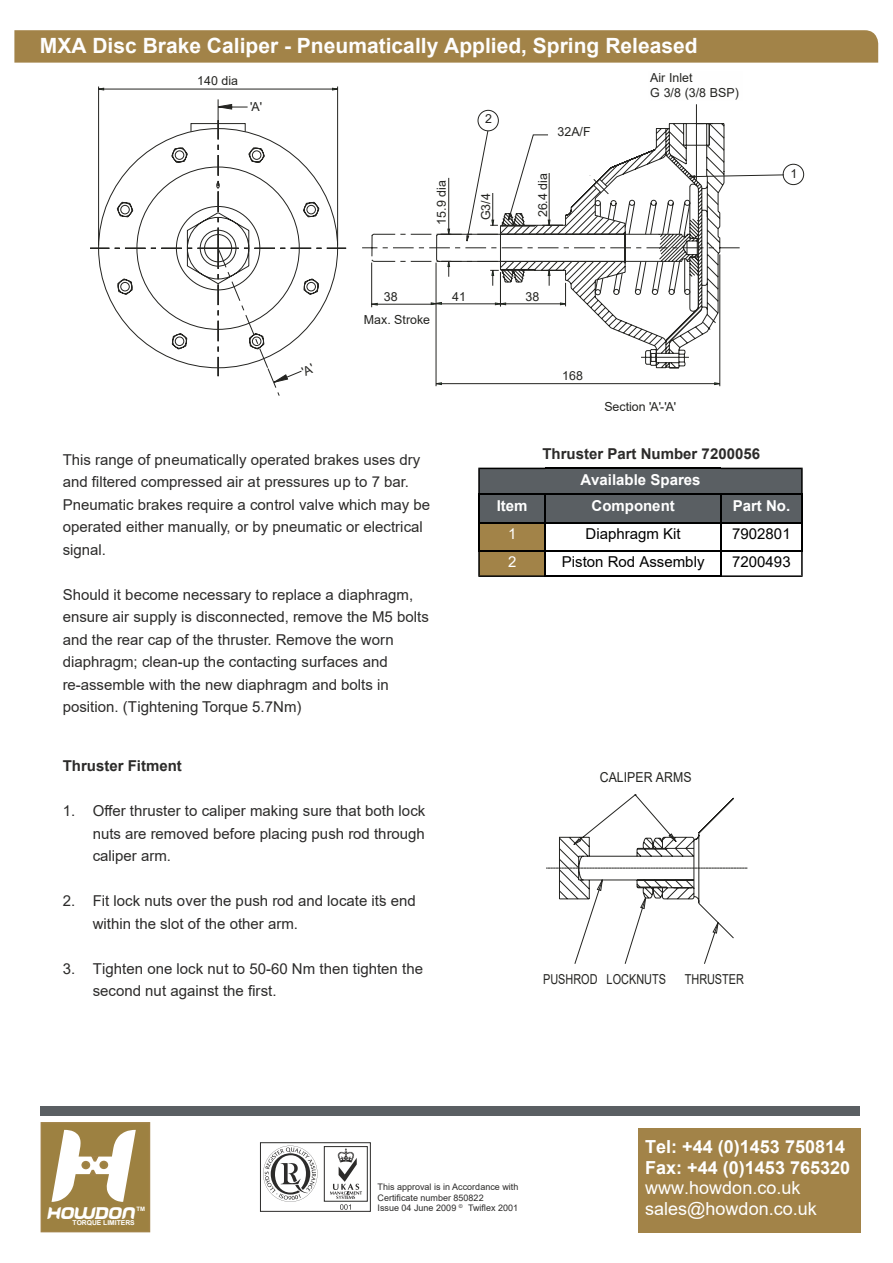
<style>
.page{position:relative;width:893px;height:1263px;background:#fff}
.page>*{position:absolute;margin:0;border:0;box-sizing:border-box;transform-origin:0 0}
.t1{font:96px "Cyrivendell";color:#fff}
.t2{font:700 21px "Arial";color:#fefefe}
.t3{font:700 18px/20.7px "Arial";color:#fff}
.t4{font:18px "Arial";color:#fff}
.t5{font:15.75px "Cyrivendell";color:#fff}
.t6{font:15px/22.5px "Arial";color:#2c2b2a}
.t7{font:15px "Arial";color:#000}
.t8{font:700 15px "Arial";color:#2c2b2a}
.t9{font:700 15px "Arial";color:#fff}
.t10{font:15px "Arial";color:#fff}
.t11{font:13.65px "Arial";color:#242421;scale:.8 1}
.t12{font:13.65px "Arial";color:#242421;scale:.9 1}
.t13{font:12.45px/14.9px "Arial";color:#242421}
.t14{font:9px/10.5px "Arial";color:#2c2b2a}
.t15{font:700 6.75px "Arial";color:#fff}
.t16{font:700 6px "Arial";color:#fff}
</style>
<div class="page">
<div style="left:14px;top:30px;width:864px;height:33px;background:#a28348"></div>
<svg style="left:98px;top:86px;width:623px;height:300px"></svg>
<svg style="left:98px;top:87px;width:7px;height:4px"></svg>
<svg style="left:332px;top:87px;width:7px;height:4px"></svg>
<svg style="left:371px;top:130px;width:414px;height:178px"></svg>
<div style="left:649px;top:72px;width:94px;height:29px;background:#fefefe"></div>
<svg style="left:546px;top:794px;width:201px;height:170px"></svg>
<div style="left:479px;top:468px;width:323px;height:26px;background:#5a5f63"></div>
<div style="left:479px;top:494px;width:66px;height:29px;background:#5a5f63"></div>
<div style="left:545px;top:494px;width:176px;height:29px;background:#5a5f63"></div>
<div style="left:721px;top:494px;width:81px;height:29px;background:#5a5f63"></div>
<hr style="left:545px;top:468px;width:176px;height:1px;background:#000">
<hr style="left:545px;top:493px;width:177px;height:2px;background:#000">
<hr style="left:545px;top:522px;width:177px;height:1px;background:#000">
<hr style="left:720px;top:522px;width:83px;height:1px;background:#000">
<hr style="left:545px;top:550px;width:177px;height:1px;background:#000">
<hr style="left:545px;top:575px;width:177px;height:2px;background:#000">
<svg style="left:478px;top:468px;width:67px;height:27px"></svg>
<hr style="left:478px;top:493px;width:2px;height:30px;background:#000">
<hr style="left:545px;top:493px;width:1px;height:30px;background:#000">
<svg style="left:478px;top:522px;width:68px;height:55px"></svg>
<hr style="left:720px;top:493px;width:2px;height:30px;background:#000">
<hr style="left:720px;top:522px;width:2px;height:29px;background:#000">
<svg style="left:721px;top:468px;width:82px;height:27px"></svg>
<hr style="left:801px;top:493px;width:2px;height:30px;background:#000">
<hr style="left:801px;top:522px;width:2px;height:29px;background:#000">
<svg style="left:720px;top:550px;width:83px;height:27px"></svg>
<svg style="left:263px;top:1146px;width:54px;height:56px"></svg>
<svg style="left:330px;top:1148px;width:32px;height:62px"></svg>
<div style="left:324px;top:1146px;width:44px;height:55px;border:1px solid #2c2b2a"></div>
<div style="left:260px;top:1142px;width:111px;height:70px;border:1px solid #2c2b2a"></div>
<div style="left:638px;top:1128px;width:222px;height:104px;background:#a28348"></div>
<div style="left:40px;top:1106px;width:820px;height:9px;background:#5a5f63"></div>
<div style="left:41px;top:1122px;width:109px;height:110px;background:#9d8141"></div>
<div style="left:81px;top:1161px;width:9px;height:8px;background:#9d8141;border:2px solid #a28348;border-radius:50%"></div>
<div style="left:99px;top:1161px;width:9px;height:8px;background:#9d8141;border:2px solid #a28348;border-radius:50%"></div>
<svg style="left:90px;top:103px;width:256px;height:281px"></svg>
<h2 class="t2" style="left:40px;top:37px;width:659px">MXA Disc Brake Caliper - Pneumatically Applied, Spring Released</h2>
<p class="t13" style="left:197px;top:74px;width:42px">140 dia</p>
<p class="t13" style="left:250px;top:100px;width:13px">'A'</p>
<p class="t13" style="left:435px;top:225px;width:46px;rotate:-90deg">15.9 dia</p>
<p class="t13" style="left:485px;top:113px;width:8px">2</p>
<p class="t13" style="left:479px;top:220px;width:28px;rotate:-90deg">G3/4</p>
<p class="t13" style="left:557px;top:125px;width:35px">32A/F</p>
<p class="t13" style="left:537px;top:217px;width:46px;rotate:-90deg">26.4 dia</p>
<p class="t13" style="left:650px;top:71px;width:90px">Air Inlet<br>G 3/8 (3/8 BSP)</p>
<p class="t13" style="left:384px;top:290px;width:15px">38</p>
<p class="t13" style="left:364px;top:313px;width:68px">Max. Stroke</p>
<p class="t13" style="left:452px;top:291px;width:15px">41</p>
<p class="t13" style="left:525px;top:291px;width:15px">38</p>
<p class="t13" style="left:562px;top:370px;width:22px">168</p>
<p class="t13" style="left:604px;top:400px;width:73px">Section 'A'-'A'</p>
<p class="t13" style="left:790px;top:167px;width:8px">1</p>
<p class="t6" style="left:63px;top:449px;width:369px">This range of pneumatically operated brakes uses dry and filtered compressed air at pressures up to 7 bar.<br>Pneumatic brakes require a control valve which may be operated either manually, or by pneumatic or electrical signal.</p>
<p class="t6" style="left:63px;top:584px;width:368px">Should it become necessary to replace a diaphragm, ensure air supply is disconnected, remove the M5 bolts and the rear cap of the thruster. Remove the worn diaphragm; clean-up the contacting surfaces and re-assemble with the new diaphragm and bolts in position. (Tightening Torque 5.7Nm)</p>
<p class="t8" style="left:63px;top:760px;width:121px">Thruster Fitment</p>
<p class="t6" style="left:93px;top:801px;width:334px;text-align:justify;text-indent:-30px">1. Offer thruster to caliper making sure that both lock nuts are removed before placing push rod through caliper arm.</p>
<p class="t6" style="left:93px;top:891px;width:325px;text-indent:-30px">2. Fit lock nuts over the push rod and locate it’s end within the slot of the other arm.</p>
<p class="t6" style="left:93px;top:958px;width:332px;text-indent:-30px">3. Tighten one lock nut to 50-60 Nm then tighten the second nut against the first.</p>
<p class="t8" style="left:542px;top:448px;width:219px">Thruster Part Number 7200056</p>
<p class="t9" style="left:580px;top:474px;width:122px">Available Spares</p>
<p class="t9" style="left:497px;top:500px;width:32px">Item</p>
<p class="t9" style="left:591px;top:500px;width:85px">Component</p>
<p class="t9" style="left:733px;top:500px;width:59px">Part No.</p>
<p class="t10" style="left:508px;top:528px;width:10px">1</p>
<p class="t7" style="left:586px;top:528px;width:97px">Diaphragm Kit</p>
<p class="t7" style="left:732px;top:528px;width:60px">7902801</p>
<p class="t10" style="left:508px;top:556px;width:10px">2</p>
<p class="t7" style="left:562px;top:556px;width:144px">Piston Rod Assembly</p>
<p class="t7" style="left:732px;top:556px;width:60px">7200493</p>
<p class="t12" style="left:600px;top:772px;width:104px">CALIPER ARMS</p>
<p class="t11" style="left:543px;top:974px;width:155px">PUSHROD LOCKNUTS</p>
<p class="t11" style="left:685px;top:974px;width:75px">THRUSTER</p>
<h1 class="t1" style="left:48px;top:1106px;width:83px">H</h1>
<p class="t3" style="left:645px;top:1138px;width:206px">Tel: +44 (0)1453 750814<br>Fax: +44 (0)1453 765320</p>
<p class="t4" style="left:645px;top:1181px;width:157px">www.howdon.co.uk</p>
<p class="t14" style="left:377px;top:1182px;width:142px">This approval is in Accordance with<br>Certificate number 850822<br>Issue 04 June 2009 <sup>©</sup> Twiflex 2001</p>
<p class="t16" style="left:136px;top:1207px;width:10px">TM</p>
<p class="t4" style="left:645px;top:1202px;width:173px">sales@howdon.co.uk</p>
<p class="t5" style="left:47px;top:1203px;width:89px">HOWDON</p>
<p class="t15" style="left:73px;top:1220px;width:64px">TORQUE LIMITERS</p>
</div>
